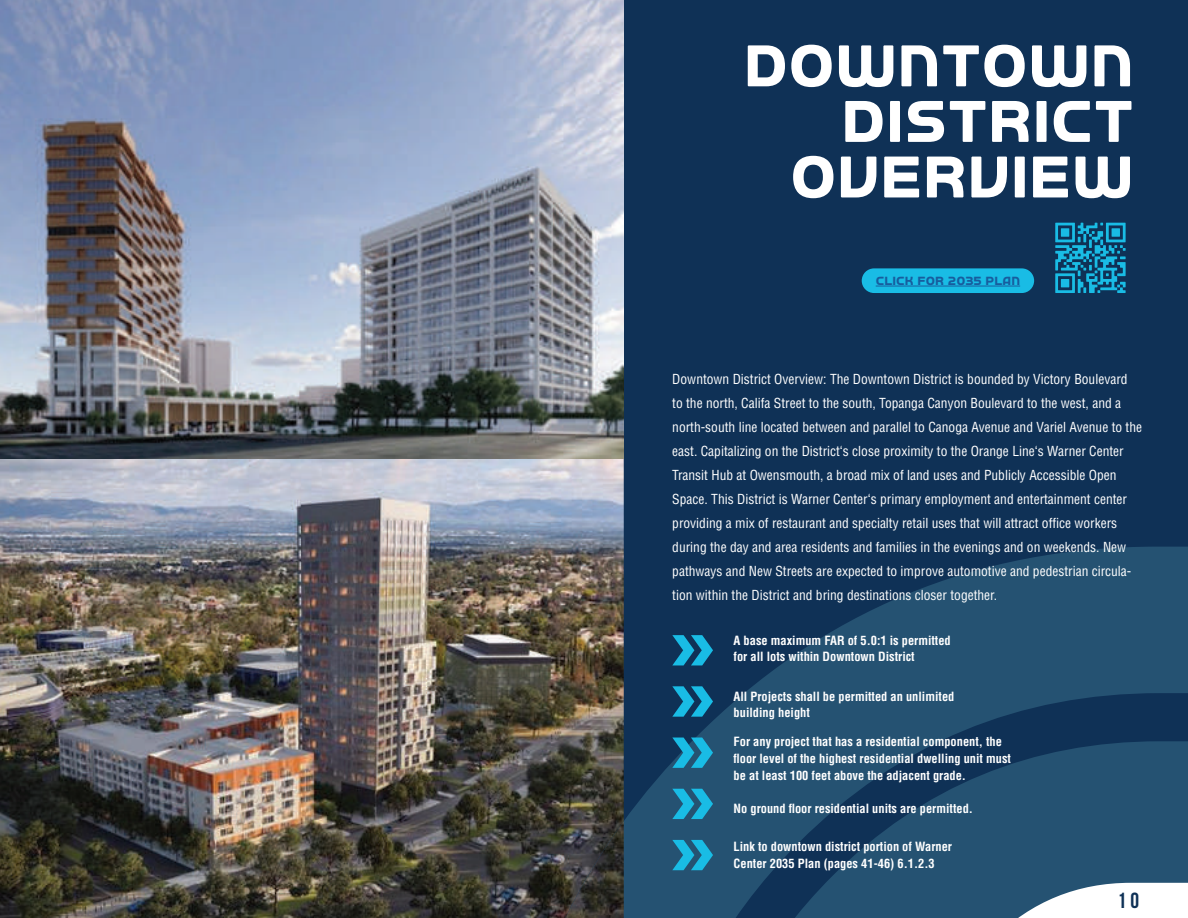
<style>
.page{position:relative;width:1188px;height:918px;background:#0f3156}
.page>*{position:absolute;margin:0;border:0;box-sizing:border-box;transform-origin:0 0}
.t1{font:55.5px/55.5px "a Autobus Omnibus";color:#fff;text-align:right}
.t2{font:700 21.9px "Bebas Neue";color:#0f3156}
.t3{font:condensed 13.5px/24px "Helvetica LT Std";color:#fff}
.t4{font:700 condensed 12.45px/16.5px "Helvetica LT Std";color:#fff}
.t5{font:11.25px "a Autobus Omnibus";color:#175d9e}
</style>
<div class="page">
<svg style="left:624px;top:547px;width:564px;height:371px;fill:#255272"></svg>
<img style="left:0;top:0;width:624px;height:918px">
<img style="left:565px;top:821px;width:59px;height:97px">
<svg style="left:672px;top:635px;width:41px;height:30px"></svg>
<svg style="left:672px;top:686px;width:41px;height:31px"></svg>
<svg style="left:672px;top:738px;width:41px;height:30px"></svg>
<svg style="left:672px;top:789px;width:41px;height:30px"></svg>
<svg style="left:672px;top:840px;width:41px;height:30px"></svg>
<svg style="left:994px;top:883px;width:194px;height:35px;background:#bccad4"></svg>
<svg style="left:1055px;top:223px;width:71px;height:70px"></svg>
<div style="left:862px;top:268px;width:172px;height:25px;background:#19bce5;border-radius:12px"></div>
<hr style="left:876px;top:286px;width:144px;height:1px;background:#175d9e">
<h1 class="t1" style="left:744px;top:41px;width:392px">DOWNTOWN<br>DISTRICT<br>OVERVIEW</h1>
<p class="t5" style="left:876px;top:276px;width:146px">CLICK FOR 2035 PLAN</p>
<p class="t3" style="left:672px;top:367px;width:471px">Downtown District Overview: The Downtown District is bounded by Victory Boulevard<br>to the north, Califa Street to the south, Topanga Canyon Boulevard to the west, and a north-south line located between and parallel to Canoga Avenue and Variel Avenue to the east. Capitalizing on the District‘s close proximity to the Orange Line‘s Warner Center Transit Hub at Owensmouth, a broad mix of land uses and Publicly Accessible Open Space. This District is Warner Center‘s primary employment and entertainment center providing a mix of restaurant and specialty retail uses that will attract office workers during the day and area residents and families in the evenings and on weekends. New pathways and New Streets are expected to improve automotive and pedestrian circula&shy;tion within the District and bring destinations closer together.</p>
<p class="t4" style="left:734px;top:632px;width:219px">A base maximum FAR of 5.0:1 is permitted for all lots within Downtown District</p>
<p class="t4" style="left:734px;top:688px;width:222px">All Projects shall be permitted an unlimited building height</p>
<p class="t4" style="left:734px;top:734px;width:279px">For any project that has a residential component, the floor level of the highest residential dwelling unit must be at least 100 feet above the adjacent grade.</p>
<p class="t4" style="left:734px;top:800px;width:241px">No ground floor residential units are permitted.</p>
<p class="t4" style="left:734px;top:838px;width:220px">Link to downtown district portion of Warner<br>Center 2035 Plan (pages 41-46) 6.1.2.3</p>
<h2 class="t2" style="left:1117px;top:888px;width:23px">10</h2>
</div>
